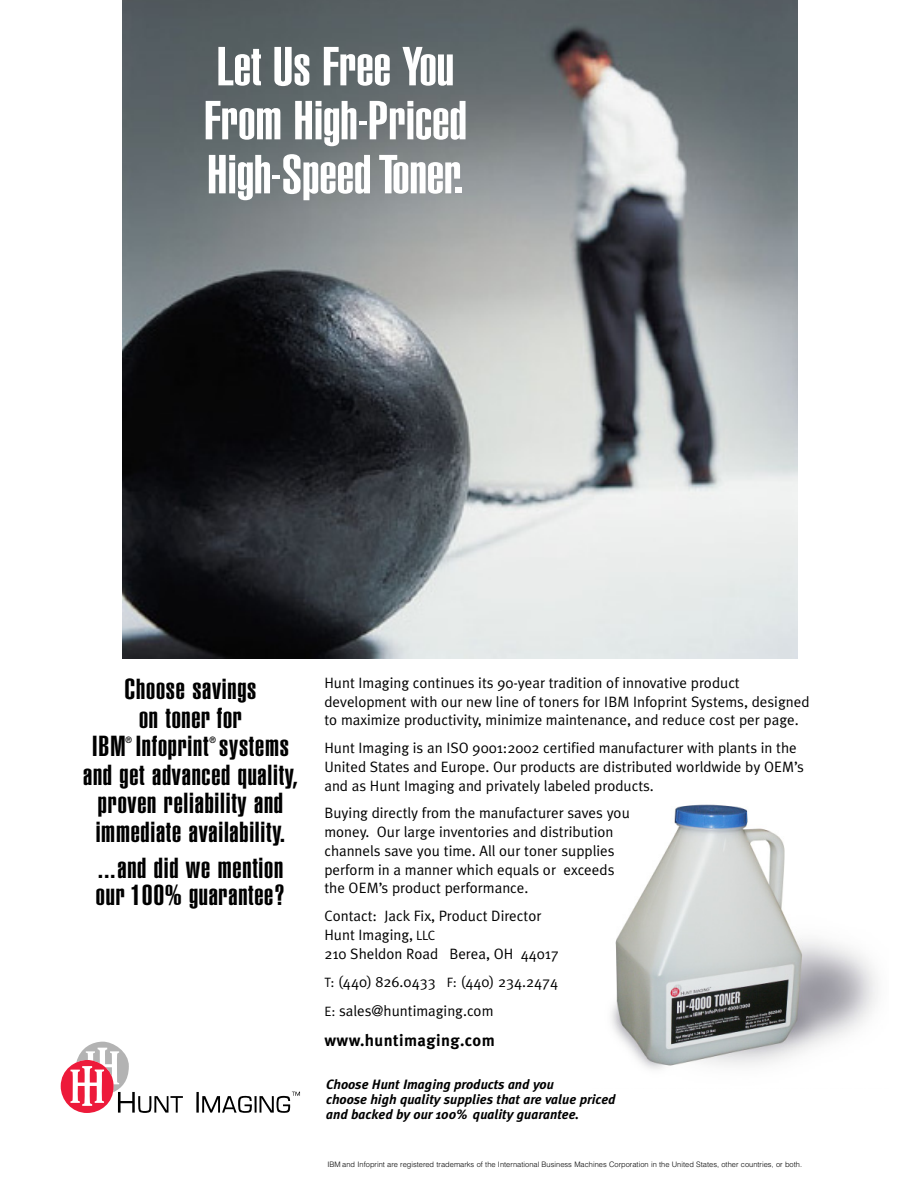
<style>
.page{position:relative;width:918px;height:1188px;background:#fff}
.page>*{position:absolute;margin:0;border:0;box-sizing:border-box;transform-origin:0 0}
.t1{font:900 extra-condensed 54px/54px "Helvetica";color:#fff;scale:1.15 1}
.t2{font:900 extra-condensed 28.5px/28.5px "Helvetica";letter-spacing:.025em;color:#000;text-align:center;scale:1.15 1}
.t3{font:700 16.5px "Meta Plus";letter-spacing:.025em;color:#000}
.t4{font:15px/18.8px "Meta Plus Normal";color:#000}
.t5{font:italic 700 13.5px/15px "Meta Plus";color:#000}
.t6{font:900 extra-condensed 9px "Helvetica";color:#000;scale:.9 1}
.t7{font:300 7.5px "Helvetica";color:#000}
.s1{font-size:13.5px}
</style>
<div class="page">
<img style="left:611px;top:804px;width:267px;height:265px">
<img style="left:123px;top:0;width:674px;height:658px">
<hr style="left:196px;top:1092px;width:3px;height:21px;background:#000">
<svg style="left:202px;top:1092px;width:98px;height:21px"></svg>
<div style="left:61px;top:1060px;width:53px;height:53px;background:#ed1a3a;border-radius:50%"></div>
<svg style="left:70px;top:1042px;width:113px;height:71px"></svg>
<h1 class="t1" style="left:204px;top:43px;width:230px">Let Us Free You<br>From High-Priced<br>High-Speed Toner.</h1>
<h2 class="t2" style="left:92px;top:677px;width:172px">Choose savings<br>on toner for<br>IBM Infoprint systems</h2>
<p class="t6" style="left:126px;top:736px;width:9px">®</p>
<p class="t6" style="left:209px;top:736px;width:9px">®</p>
<h2 class="t2" style="left:83px;top:762px;width:188px">and get advanced quality, proven reliability and immediate availability.</h2>
<h2 class="t2" style="left:96px;top:856px;width:166px;line-height:27px;text-align:left">...and did we mention our 100% guarantee?</h2>
<p class="t4" style="left:324px;top:674px;width:487px">Hunt Imaging continues its 90-year tradition of innovative product development with our new line of toners for IBM Infoprint Systems, designed to maximize productivity, minimize maintenance, and reduce cost per page.</p>
<p class="t4" style="left:324px;top:740px;width:481px">Hunt Imaging is an ISO 9001:2002 certified manufacturer with plants in the<br>United States and Europe. Our products are distributed worldwide by OEM’s and as Hunt Imaging and privately labeled products.</p>
<p class="t4" style="left:324px;top:805px;width:307px">Buying directly from the manufacturer saves you money. Our large inventories and distribution channels save you time. All our toner supplies perform in a manner which equals or exceeds the OEM’s product performance.</p>
<p class="t4" style="left:324px;top:908px;width:236px">Contact: Jack Fix, Product Director<br>Hunt Imaging, <span class="s1">LLC<br></span>210 Sheldon Road Berea, OH 44017</p>
<p class="t4" style="left:324px;top:969px;width:235px;line-height:28.5px"><span class="s1">T:</span> (440) 826.0433 <span class="s1">F:</span> (440) 234.2474<br><span class="s1">E:</span> sales@huntimaging.com</p>
<p class="t3" style="left:324px;top:1033px;width:172px">www.huntimaging.com</p>
<p class="t5" style="left:326px;top:1078px;width:291px">Choose Hunt Imaging products and you<br>choose high quality supplies that are value priced and backed by our 100% quality guarantee.</p>
<p class="t7" style="left:328px;top:1161px;width:476px">IBM and Infoprint are registered trademarks of the International Business Machines Corporation in the United States, other countries, or both.</p>
</div>
